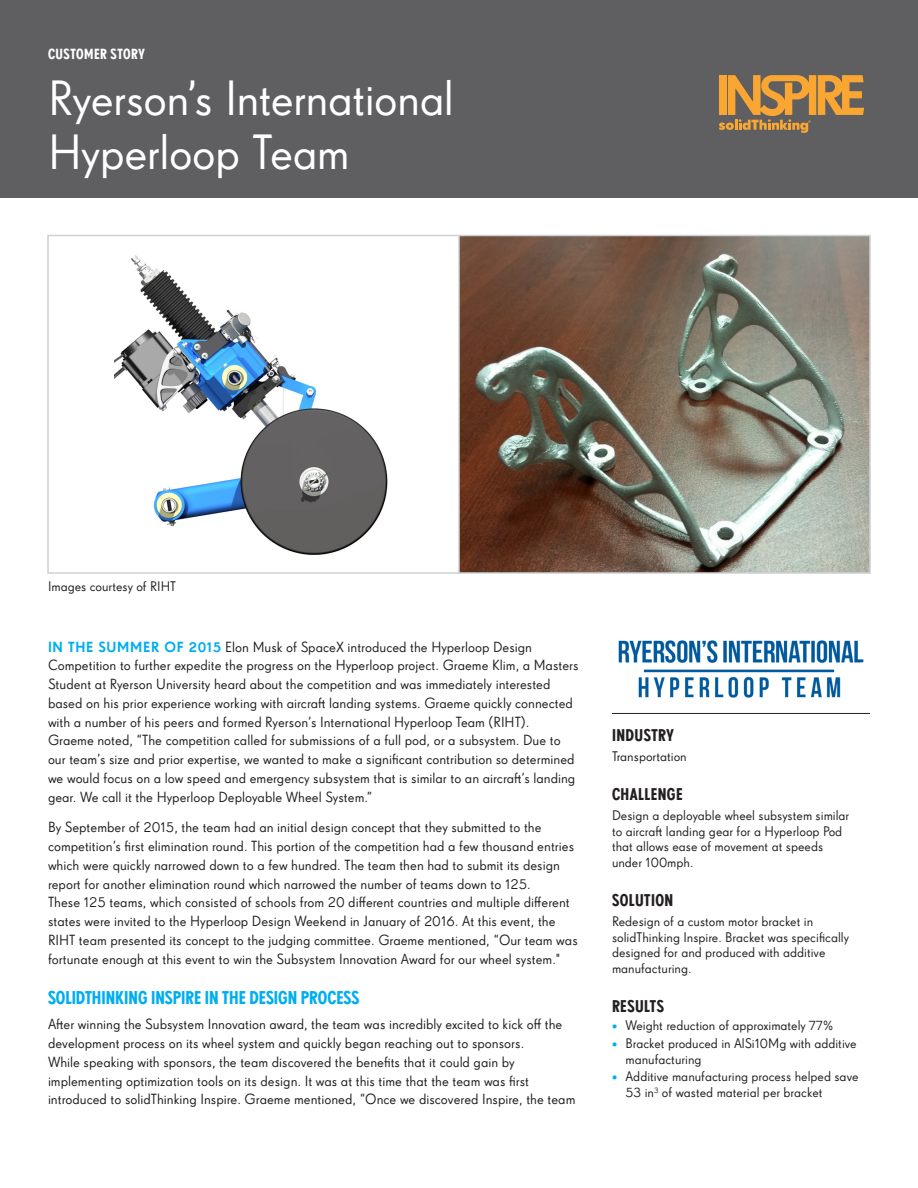
<style>
.page{position:relative;width:918px;height:1188px;background:#fff}
.page>*{position:absolute;margin:0;border:0;box-sizing:border-box;transform-origin:0 0}
.Headline{font:48px/54px "Super Grotesk Pro";letter-spacing:-.015em;color:#fff}
.Subheader{font:500 condensed 18px "Super Grotesk Pro";color:#00aeef}
.summary_subheader{font:500 condensed 16.5px "Super Grotesk Pro";letter-spacing:.025em;color:#231f20}
.Summary_-_Industry_w{font:500 condensed 16.5px "Super Grotesk Pro";letter-spacing:.025em;color:#231f20}
.Body_P{font:14.25px/18.8px "Super Grotesk Pro";color:#231f20}
.header_-_customer_st{font:500 condensed 14.25px "Super Grotesk Pro";letter-spacing:.03em;color:#fff}
.summary_P{font:13.5px/15.8px "Super Grotesk Pro";color:#231f20}
.Image_Caption_-_Blac{font:13.5px "Super Grotesk Pro";color:#231f20}
.s1{font-weight:500;color:#00aeef}
.s2{color:#00aeef}
</style>
<div class="page">
<div style="left:0;top:0;width:918px;height:198px;background:#5f5f62"></div>
<svg style="left:719px;top:75px;width:145px;height:58px"></svg>
<img style="left:612px;top:640px;width:258px;height:74px">
<img style="left:460px;top:238px;width:408px;height:333px">
<div style="left:47px;top:235px;width:824px;height:339px;border:2px solid #cfd0d2"></div>
<hr style="left:458px;top:236px;width:2px;height:338px;background:#cfd0d2">
<img style="left:115px;top:255px;width:273px;height:300px">
<p class="header_-_customer_st" style="left:48px;top:46px;width:98px">CUSTOMER STORY</p>
<p class="Headline" style="left:48px;top:71px;width:408px">Ryerson’s International<br>Hyperloop Team</p>
<p class="Image_Caption_-_Blac" style="left:48px;top:579px;width:130px">Images courtesy of RIHT</p>
<p class="Body_P" style="left:48px;top:637px;width:532px"><span class="s1">IN THE SUMMER OF 2015</span> Elon Musk of SpaceX introduced the Hyperloop Design Competition to further expedite the progress on the Hyperloop project. Graeme Klim, a Masters Student at Ryerson University heard about the competition and was immediately interested based on his prior experience working with aircraft landing systems. Graeme quickly connected with a number of his peers and formed Ryerson’s International Hyperloop Team (RIHT).<br>Graeme noted, “The competition called for submissions of a full pod, or a subsystem. Due to our team’s size and prior expertise, we wanted to make a significant contribution so determined we would focus on a low speed and emergency subsystem that is similar to an aircraft’s landing gear. We call it the Hyperloop Deployable Wheel System.”</p>
<p class="Body_P" style="left:48px;top:818px;width:531px">By September of 2015, the team had an initial design concept that they submitted to the competition’s first elimination round. This portion of the competition had a few thousand entries which were quickly narrowed down to a few hundred. The team then had to submit its design report for another elimination round which narrowed the number of teams down to 125.<br>These 125 teams, which consisted of schools from 20 different countries and multiple different states were invited to the Hyperloop Design Weekend in January of 2016. At this event, the RIHT team presented its concept to the judging committee. Graeme mentioned, “Our team was fortunate enough at this event to win the Subsystem Innovation Award for our wheel system."</p>
<p class="Subheader" style="left:48px;top:987px;width:313px">SOLIDTHINKING INSPIRE IN THE DESIGN PROCESS</p>
<p class="Body_P" style="left:48px;top:1015px;width:529px">After winning the Subsystem Innovation award, the team was incredibly excited to kick off the development process on its wheel system and quickly began reaching out to sponsors.<br>While speaking with sponsors, the team discovered the benefits that it could gain by implementing optimization tools on its design. It was at this time that the team was first introduced to solidThinking Inspire. Graeme mentioned, “Once we discovered Inspire, the team</p>
<p class="Summary_-_Industry_w" style="left:612px;top:725px;width:63px">INDUSTRY</p>
<p class="summary_P" style="left:612px;top:748px;width:76px">Transportation</p>
<p class="summary_subheader" style="left:612px;top:784px;width:72px">CHALLENGE</p>
<p class="summary_P" style="left:612px;top:807px;width:239px">Design a deployable wheel subsystem similar to aircraft landing gear for a Hyperloop Pod that allows ease of movement at speeds under 100mph.</p>
<p class="summary_subheader" style="left:612px;top:891px;width:63px">SOLUTION</p>
<p class="summary_P" style="left:612px;top:913px;width:238px">Redesign of a custom motor bracket in solidThinking Inspire. Bracket was specifically designed for and produced with additive manufacturing.</p>
<p class="summary_subheader" style="left:612px;top:997px;width:53px">RESULTS</p>
<p class="summary_P" style="left:612px;top:1017px;width:223px"><span class="s2">•</span> Weight reduction of approximately 77%</p>
<p class="summary_P" style="left:626px;top:1035px;width:233px;text-indent:-14px"><span class="s2">•</span> Bracket produced in AlSi10Mg with additive manufacturing</p>
<p class="summary_P" style="left:626px;top:1069px;width:235px;text-indent:-14px"><span class="s2">•</span> Additive manufacturing process helped save<br>53 in<sup>3</sup> of wasted material per bracket</p>
</div>
